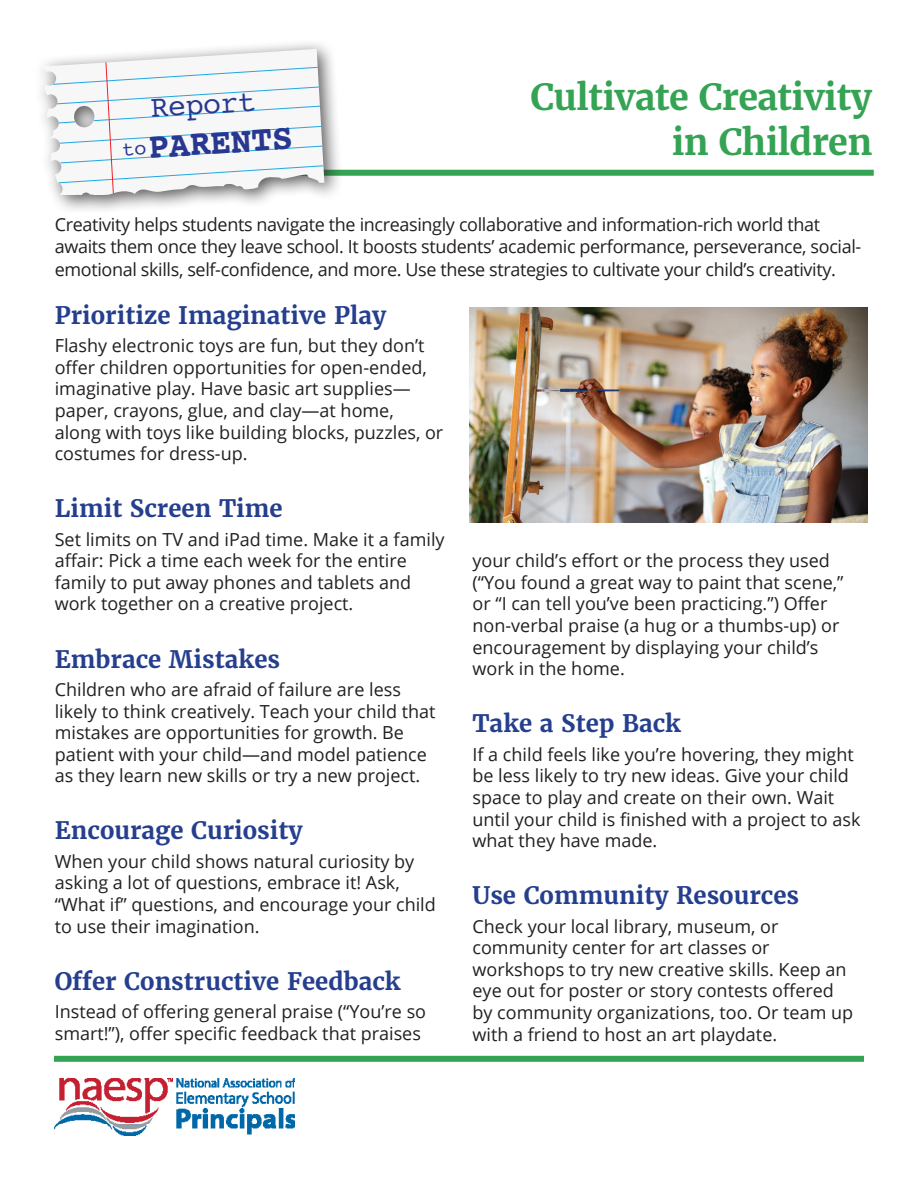
<style>
.page{position:relative;width:918px;height:1188px;background:#fff}
.page>*{position:absolute;margin:0;border:0;box-sizing:border-box;transform-origin:0 0}
.t1{font:700 36.15px "Courier";color:#283890;scale:.95 1}
.t2{font:700 36px/45px "Merriweather";letter-spacing:-.02em;color:#35a354;text-align:right}
.t3{font:30.75px "Courier";color:#283890;scale:.95 1}
.t4{font:700 24px "Merriweather";color:#253f8e}
.t5{font:18px/21.6px "Open Sans";color:#231f20}
.t6{font:18px/22.5px "Open Sans";letter-spacing:-.02em;color:#231f20}
.s1{font-weight:400;font-size:20.85px}
</style>
<div class="page">
<div style="left:65px;top:170px;width:809px;height:6px;background:#35a354"></div>
<div style="left:54px;top:1056px;width:810px;height:6px;background:#35a354"></div>
<div style="left:33px;top:38px;width:310px;height:176px;background:#231f20;opacity:.75"></div>
<svg style="left:43px;top:49px;width:281px;height:146px"></svg>
<img style="left:55px;top:1079px;width:240px;height:56px">
<img style="left:470px;top:308px;width:398px;height:215px">
<h3 class="t3" style="left:149px;top:84px;width:112px;rotate:-4deg">Report</h3>
<h1 class="t1" style="left:120px;top:120px;width:181px;rotate:-4deg"><span class="s1">to</span>PARENTS</h1>
<h2 class="t2" style="left:530px;top:75px;width:343px">Cultivate Creativity in Children</h2>
<p class="t6" style="left:55px;top:213px;width:808px">Creativity helps students navigate the increasingly collaborative and information-rich world that awaits them once they leave school. It boosts students’ academic performance, perseverance, social&shy;emotional skills, self-confidence, and more. Use these strategies to cultivate your child’s creativity.</p>
<h3 class="t4" style="left:55px;top:300px;width:333px">Prioritize Imaginative Play</h3>
<p class="t5" style="left:55px;top:334px;width:390px">Flashy electronic toys are fun, but they don’t offer children opportunities for open-ended, imaginative play. Have basic art supplies— paper, crayons, glue, and clay—at home, along with toys like building blocks, puzzles, or costumes for dress-up.</p>
<h3 class="t4" style="left:55px;top:493px;width:229px">Limit Screen Time</h3>
<p class="t5" style="left:55px;top:528px;width:391px">Set limits on TV and iPad time. Make it a family affair: Pick a time each week for the entire family to put away phones and tablets and work together on a creative project.</p>
<h3 class="t4" style="left:55px;top:644px;width:227px">Embrace Mistakes</h3>
<p class="t5" style="left:55px;top:678px;width:382px">Children who are afraid of failure are less likely to think creatively. Teach your child that mistakes are opportunities for growth. Be patient with your child—and model patience as they learn new skills or try a new project.</p>
<h3 class="t4" style="left:55px;top:815px;width:250px">Encourage Curiosity</h3>
<p class="t5" style="left:55px;top:850px;width:383px">When your child shows natural curiosity by asking a lot of questions, embrace it! Ask, “What if” questions, and encourage your child to use their imagination.</p>
<h3 class="t4" style="left:55px;top:966px;width:348px">Offer Constructive Feedback</h3>
<p class="t5" style="left:55px;top:1000px;width:373px">Instead of offering general praise (“You’re so smart!”), offer specific feedback that praises</p>
<p class="t5" style="left:472px;top:549px;width:373px">your child’s effort or the process they used (“You found a great way to paint that scene,” or “I can tell you’ve been practicing.”) Offer non-verbal praise (a hug or a thumbs-up) or encouragement by displaying your child’s work in the home.</p>
<h3 class="t4" style="left:472px;top:708px;width:210px">Take a Step Back</h3>
<p class="t5" style="left:472px;top:743px;width:390px">If a child feels like you’re hovering, they might be less likely to try new ideas. Give your child space to play and create on their own. Wait until your child is finished with a project to ask what they have made.</p>
<h3 class="t4" style="left:472px;top:880px;width:328px">Use Community Resources</h3>
<p class="t5" style="left:472px;top:915px;width:382px">Check your local library, museum, or community center for art classes or workshops to try new creative skills. Keep an eye out for poster or story contests offered by community organizations, too. Or team up with a friend to host an art playdate.</p>
</div>
